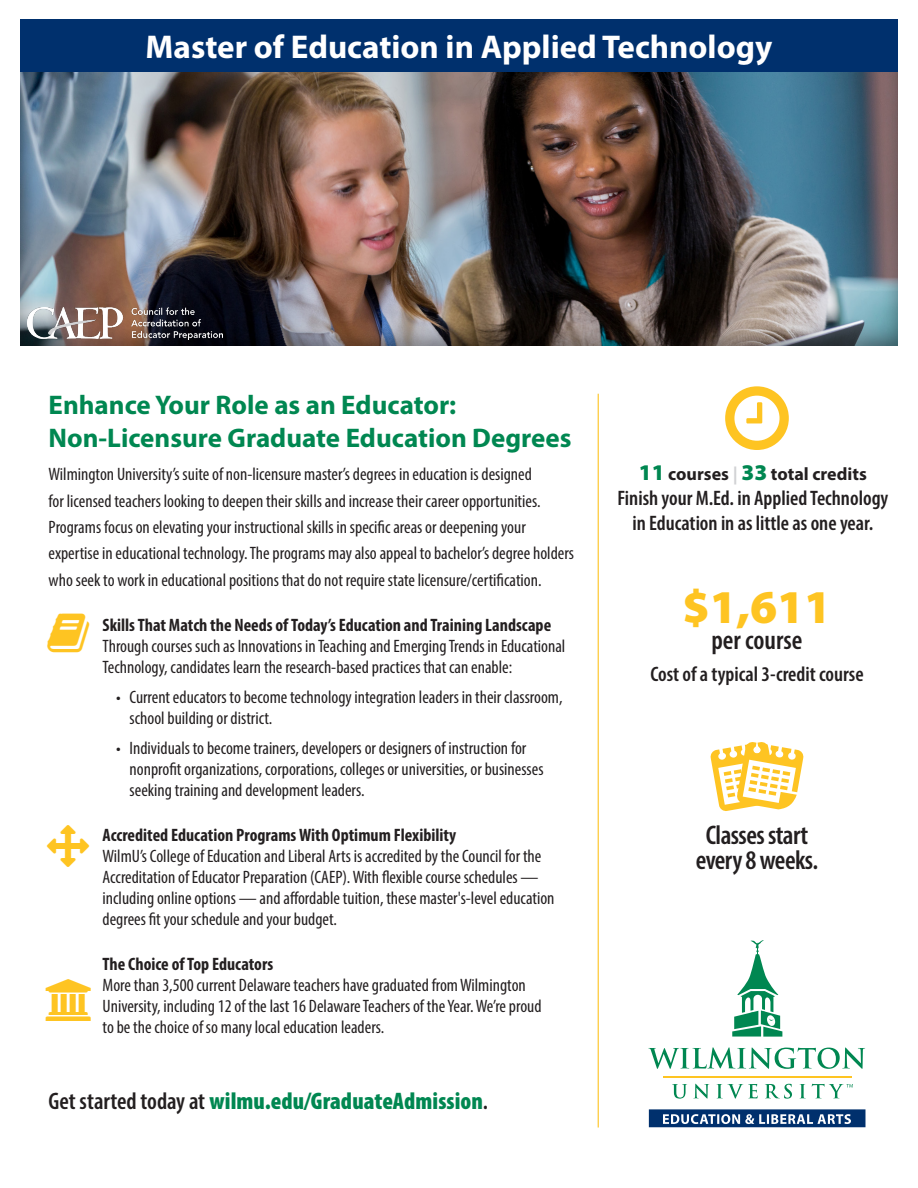
<style>
.page{position:relative;width:918px;height:1188px;background:#fff}
.page>*{position:absolute;margin:0;border:0;box-sizing:border-box;transform-origin:0 0}
.t1{font:900 47.25px "Myriad Pro";color:#fec422}
.t2{font:700 33px "Myriad Pro";color:#fff}
.t3{font:700 27px/33px "Myriad Pro";color:#008751}
.Fact{font:600 condensed 27px/25.5px "Myriad Pro";letter-spacing:-.02em;color:#231f20;text-align:center}
.Fact-2{font:600 condensed 27px "Myriad Pro";color:#231f20}
.t4{font:900 condensed 24px "Myriad Pro";letter-spacing:.005em;color:#008751}
.t5{font:600 condensed 21px/25.2px "Myriad Pro";color:#231f20;text-align:center}
.t6{font:condensed 18px/21px "Myriad Pro";color:#231f20}
.t7{font:700 condensed 18px "Myriad Pro";color:#231f20}
.t8{font:700 18px "Myriad Pro";color:#231f20}
.s1{font-weight:700}
.s2{font-weight:600;color:#231f20}
.s3{font-weight:900;font-size:22.5px;color:#008751}
.s4{color:#d1d2d4}
</style>
<div class="page">
<svg style="left:710px;top:742px;width:94px;height:69px"></svg>
<svg style="left:672px;top:1084px;width:15px;height:15px"></svg>
<svg style="left:693px;top:1084px;width:16px;height:15px"></svg>
<svg style="left:717px;top:1084px;width:41px;height:15px"></svg>
<svg style="left:765px;top:1084px;width:27px;height:15px"></svg>
<svg style="left:800px;top:1084px;width:6px;height:14px"></svg>
<svg style="left:648px;top:1047px;width:217px;height:22px"></svg>
<hr style="left:663px;top:1077px;width:189px;height:1px;background:#fec422">
<svg style="left:732px;top:940px;width:50px;height:97px"></svg>
<svg style="left:812px;top:1084px;width:41px;height:14px"></svg>
<svg style="left:649px;top:1109px;width:216px;height:18px;background:#3b5f8e"></svg>
<div style="left:20px;top:20px;width:878px;height:328px;background:#231f20;opacity:.4"></div>
<hr style="left:598px;top:394px;width:1px;height:734px;background:#fec422">
<img style="left:28px;top:307px;width:195px;height:33px">
<div style="left:20px;top:20px;width:878px;height:52px;background:#00306d"></div>
<p class="t2" style="left:146px;top:25px;width:628px">Master of Education in Applied Technology</p>
<p class="t3" style="left:49px;top:387px;width:524px">Enhance Your Role as an Educator:<br>Non-Licensure Graduate Education Degrees</p>
<p class="t6" style="left:49px;top:461px;width:527px;line-height:26.4px">Wilmington University’s suite of non-licensure master’s degrees in education is designed<br>for licensed teachers looking to deepen their skills and increase their career opportunities.<br>Programs focus on elevating your instructional skills in specific areas or deepening your expertise in educational technology. The programs may also appeal to bachelor’s degree holders who seek to work in educational positions that do not require state licensure/certification.</p>
<p class="t6" style="left:103px;top:614px;width:464px"><span class="s1">Skills That Match the Needs of Today’s Education and Training Landscape<br></span>Through courses such as Innovations in Teaching and Emerging Trends in Educational<br>Technology, candidates learn the research-based practices that can enable:</p>
<p class="t6" style="left:130px;top:686px;width:435px;text-indent:-14px">• Current educators to become technology integration leaders in their classroom, school building or district.</p>
<p class="t6" style="left:130px;top:737px;width:415px;text-indent:-14px">• Individuals to become trainers, developers or designers of instruction for nonprofit organizations, corporations, colleges or universities, or businesses seeking training and development leaders.</p>
<p class="t7" style="left:103px;top:823px;width:355px">Accredited Education Programs With Optimum Flexibility</p>
<p class="t6" style="left:103px;top:845px;width:453px">WilmU’s College of Education and Liberal Arts is accredited by the Council for the Accreditation of Educator Preparation (CAEP). With flexible course schedules — including online options — and affordable tuition, these master's-level education degrees fit your schedule and your budget.</p>
<p class="t7" style="left:103px;top:952px;width:172px">The Choice of Top Educators</p>
<p class="t6" style="left:103px;top:974px;width:440px">More than 3,500 current Delaware teachers have graduated from Wilmington<br>University, including 12 of the last 16 Delaware Teachers of the Year. We’re proud to be the choice of so many local education leaders.</p>
<p class="t4" style="left:49px;top:1086px;width:441px"><span class="s2">Get started today at</span> wilmu.edu/GraduateAdmission<span class="s2">.</span></p>
<p class="t8" style="left:639px;top:462px;width:229px"><span class="s3">11</span> courses <span class="s4">|</span> <span class="s3">33</span> total credits</p>
<p class="t5" style="left:617px;top:485px;width:273px">Finish your M.Ed. in Applied Technology in Education in as little as one year.</p>
<p class="t1" style="left:683px;top:575px;width:150px">$1,611</p>
<p class="Fact-2" style="left:711px;top:623px;width:93px">per course</p>
<p class="t5" style="left:650px;top:661px;width:215px">Cost of a typical 3-credit course</p>
<p class="Fact" style="left:696px;top:822px;width:124px">Classes start every 8 weeks.</p>
</div>
